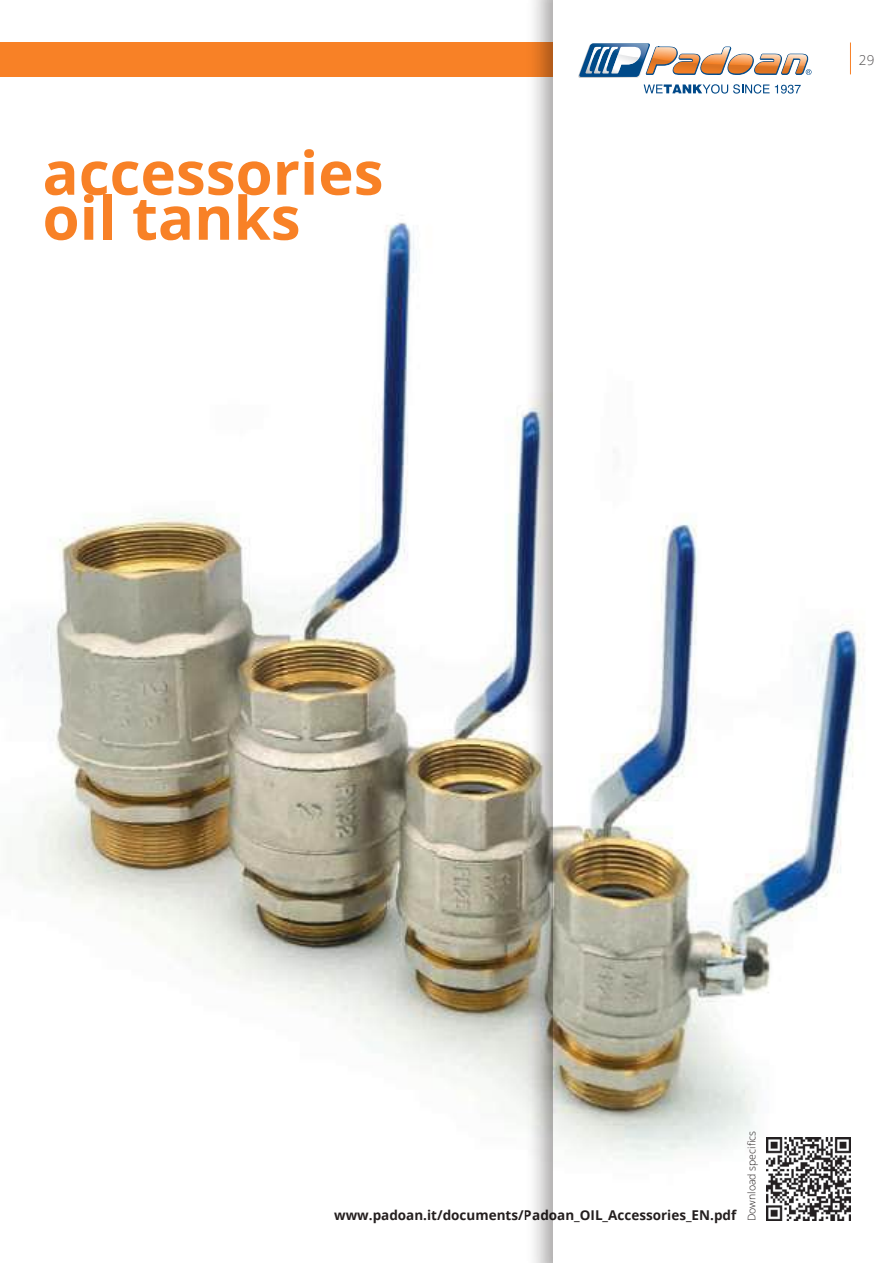
<style>
.page{position:relative;width:893px;height:1263px;background:#fff}
.page>*{position:absolute;margin:0;border:0;box-sizing:border-box;transform-origin:0 0}
.t1{font:700 60px/45px "Open Sans";color:#f88126}
.t2{font:700 13.5px "Open Sans";color:#241f1f}
.t3{font:300 13.5px "Open Sans";color:#4e4b4c}
.t4{font:300 10.5px "Open Sans";color:#241f1f}
</style>
<div class="page">
<div style="left:0;top:43px;width:553px;height:34px;background:#f88126"></div>
<img style="left:19px;top:222px;width:507px;height:891px">
<div style="left:526px;top:0;width:367px;height:1263px;background:#241f1f;opacity:.4"></div>
<svg style="left:553px;top:0;width:340px;height:1263px"></svg>
<h1 class="t1" style="left:43px;top:149px;width:342px">accessories oil tanks</h1>
<p class="t3" style="left:859px;top:51px;width:17px">29</p>
<p class="t2" style="left:334px;top:1206px;width:404px">www.padoan.it/documents/Padoan_OIL_Accessories_EN.pdf</p>
<p class="t4" style="left:745px;top:1221px;width:92px;rotate:-90deg">Download specifics</p>
</div>
